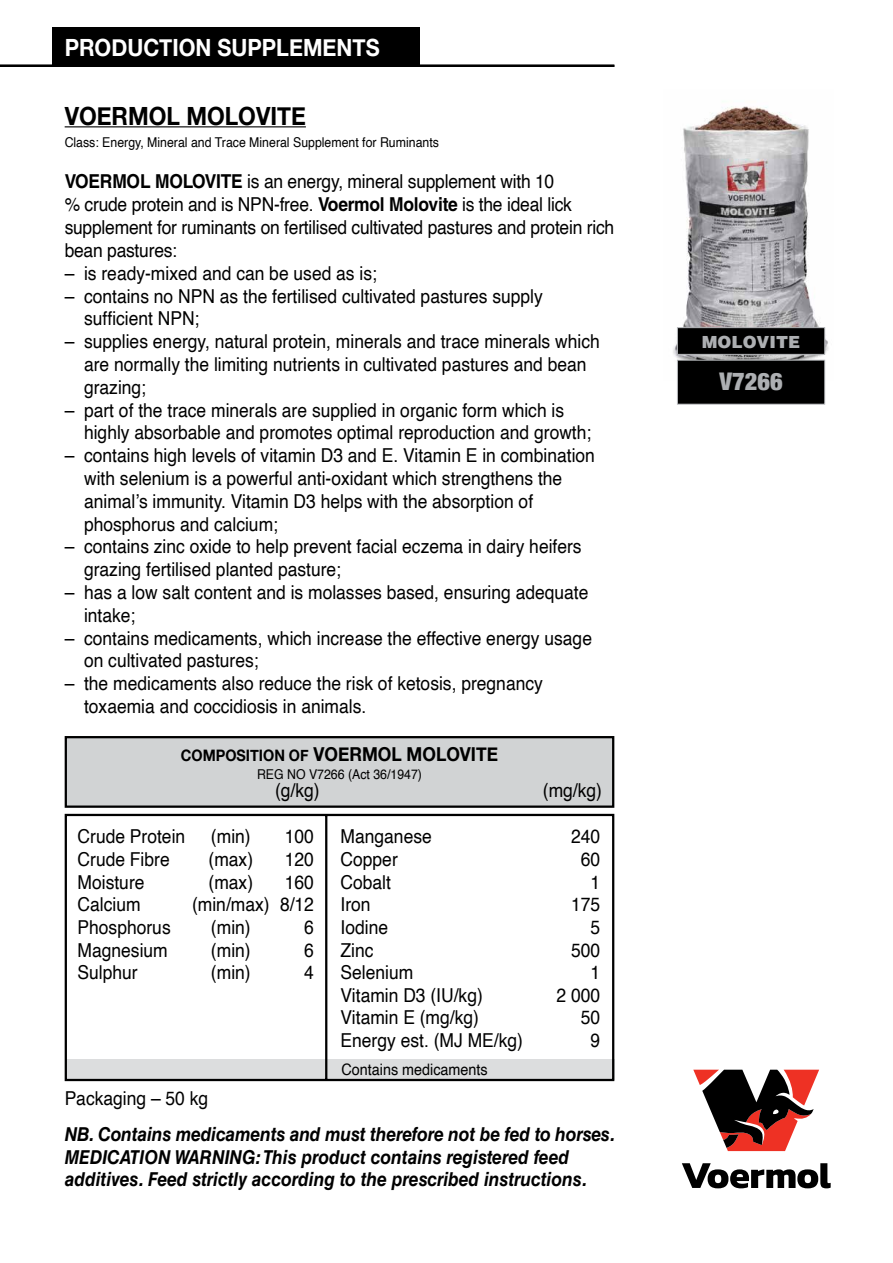
<style>
.page{position:relative;width:893px;height:1263px;background:#fff}
.page>*{position:absolute;margin:0;border:0;box-sizing:border-box;transform-origin:0 0}
.t1{font:700 25.05px "Helvetica Neue";color:#000;scale:.91 1}
.t2{font:900 condensed 24.3px "Helvetica Neue";color:#adafb2}
.t3{font:700 23.7px "Helvetica Neue";color:#fff;scale:.91 1}
.t4{font:19.2px/22.8px "Helvetica";color:#000;scale:.91 1}
.t5{font:italic 700 19.2px/22.8px "Helvetica LT Std";color:#000;scale:.91 1}
.t6{font:700 19.2px "Helvetica Neue";color:#000;scale:.91 1}
.t7{font:900 16.65px "Helvetica LT Std";color:#adafb2}
.t8{font:15.75px "Helvetica";color:#000;scale:.91 1}
.t9{font:13.5px "Helvetica";color:#000;scale:.91 1}
.s1{font-family:"Helvetica LT Std";font-weight:700}
.s2{font-size:15.75px}
</style>
<div class="page">
<svg style="left:682px;top:1163px;width:149px;height:25px"></svg>
<svg style="left:693px;top:1070px;width:126px;height:81px"></svg>
<hr style="left:65px;top:126px;width:241px;height:1px;background:#000">
<svg style="left:64px;top:736px;width:551px;height:346px"></svg>
<hr style="left:0;top:65px;width:614px;height:2px;background:#000">
<div style="left:52px;top:27px;width:367px;height:38px;background:#000"></div>
<img style="left:673px;top:106px;width:156px;height:275px">
<div style="left:678px;top:361px;width:146px;height:43px;background:#000"></div>
<div style="left:677px;top:360px;width:148px;height:45px;border:1px solid #adafb2"></div>
<div style="left:678px;top:328px;width:146px;height:26px;background:#000"></div>
<div style="left:677px;top:327px;width:148px;height:28px;border:1px solid #adafb2"></div>
<p class="t3" style="left:65px;top:29px;width:348px">PRODUCTION SUPPLEMENTS</p>
<h1 class="t1" style="left:65px;top:96px;width:267px">VOERMOL MOLOVITE</h1>
<p class="t9" style="left:65px;top:132px;width:413px">Class: Energy, Mineral and Trace Mineral Supplement for Ruminants</p>
<p class="t4" style="left:65px;top:171px;width:605px"><span class="s1">VOERMOL MOLOVITE</span> is an energy, mineral supplement with 10<br>% crude protein and is NPN-free. <span class="s1">Voermol Molovite</span> is the ideal lick supplement for ruminants on fertilised cultivated pastures and protein rich bean pastures:</p>
<p class="t4" style="left:65px;top:262px;width:345px">– is ready-mixed and can be used as is;</p>
<p class="t4" style="left:84px;top:285px;width:506px;text-indent:-19px">– contains no NPN as the fertilised cultivated pastures supply sufficient NPN;</p>
<p class="t4" style="left:84px;top:331px;width:568px;text-indent:-19px">– supplies energy, natural protein, minerals and trace minerals which are normally the limiting nutrients in cultivated pastures and bean grazing;</p>
<p class="t4" style="left:84px;top:399px;width:559px;text-indent:-19px">– part of the trace minerals are supplied in organic form which is highly absorbable and promotes optimal reproduction and growth;</p>
<p class="t4" style="left:84px;top:445px;width:563px;text-indent:-19px">– contains high levels of vitamin D3 and E. Vitamin E in combination with selenium is a powerful anti-oxidant which strengthens the animal’s immunity. Vitamin D3 helps with the absorption of phosphorus and calcium;</p>
<p class="t4" style="left:84px;top:536px;width:548px;text-indent:-19px">– contains zinc oxide to help prevent facial eczema in dairy heifers grazing fertilised planted pasture;</p>
<p class="t4" style="left:84px;top:581px;width:556px;text-indent:-19px">– has a low salt content and is molasses based, ensuring adequate intake;</p>
<p class="t4" style="left:84px;top:627px;width:560px;text-indent:-19px">– contains medicaments, which increase the effective energy usage on cultivated pastures;</p>
<p class="t4" style="left:84px;top:673px;width:506px;text-indent:-19px">– the medicaments also reduce the risk of ketosis, pregnancy toxaemia and coccidiosis in animals.</p>
<p class="t6" style="left:181px;top:739px;width:350px"><span class="s2">COMPOSITION OF</span> VOERMOL MOLOVITE</p>
<p class="t9" style="left:257px;top:764px;width:183px">REG NO V7266 (Act 36/1947)</p>
<p class="t4" style="left:275px;top:779px;width:51px">(g/kg)</p>
<p class="t4" style="left:543px;top:779px;width:66px">(mg/kg)</p>
<p class="t4" style="left:341px;top:826px;width:102px">Manganese</p>
<p class="t4" style="left:571px;top:826px;width:33px">240</p>
<p class="t4" style="left:341px;top:848px;width:64px">Copper</p>
<p class="t4" style="left:581px;top:848px;width:23px">60</p>
<p class="t4" style="left:341px;top:871px;width:57px">Cobalt</p>
<p class="t4" style="left:590px;top:871px;width:12px">1</p>
<p class="t4" style="left:341px;top:894px;width:35px">Iron</p>
<p class="t4" style="left:571px;top:894px;width:33px">175</p>
<p class="t4" style="left:341px;top:916px;width:54px">Iodine</p>
<p class="t4" style="left:590px;top:916px;width:12px">5</p>
<p class="t4" style="left:341px;top:939px;width:38px">Zinc</p>
<p class="t4" style="left:571px;top:939px;width:33px">500</p>
<p class="t4" style="left:341px;top:962px;width:81px">Selenium</p>
<p class="t4" style="left:590px;top:962px;width:12px">1</p>
<p class="t4" style="left:341px;top:984px;width:158px">Vitamin D3 (IU/kg)</p>
<p class="t4" style="left:556px;top:984px;width:49px">2 000</p>
<p class="t4" style="left:341px;top:1007px;width:154px">Vitamin E (mg/kg)</p>
<p class="t4" style="left:581px;top:1007px;width:23px">50</p>
<p class="t4" style="left:341px;top:1029px;width:202px">Energy est. (MJ ME/kg)</p>
<p class="t4" style="left:590px;top:1029px;width:12px">9</p>
<p class="t8" style="left:342px;top:1057px;width:162px">Contains medicaments</p>
<p class="t4" style="left:78px;top:826px;width:120px">Crude Protein</p>
<p class="t4" style="left:211px;top:826px;width:45px">(min)</p>
<p class="t4" style="left:285px;top:826px;width:33px">100</p>
<p class="t4" style="left:78px;top:848px;width:103px">Crude Fibre</p>
<p class="t4" style="left:209px;top:848px;width:50px">(max)</p>
<p class="t4" style="left:285px;top:848px;width:33px">120</p>
<p class="t4" style="left:78px;top:871px;width:75px">Moisture</p>
<p class="t4" style="left:209px;top:871px;width:50px">(max)</p>
<p class="t4" style="left:285px;top:871px;width:33px">160</p>
<p class="t4" style="left:78px;top:894px;width:71px">Calcium</p>
<p class="t4" style="left:192px;top:894px;width:135px">(min/max) 8/12</p>
<p class="t4" style="left:78px;top:916px;width:104px">Phosphorus</p>
<p class="t4" style="left:211px;top:916px;width:45px">(min)</p>
<p class="t4" style="left:304px;top:916px;width:12px">6</p>
<p class="t4" style="left:78px;top:939px;width:101px">Magnesium</p>
<p class="t4" style="left:211px;top:939px;width:45px">(min)</p>
<p class="t4" style="left:304px;top:939px;width:12px">6</p>
<p class="t4" style="left:78px;top:962px;width:68px">Sulphur</p>
<p class="t4" style="left:211px;top:962px;width:45px">(min)</p>
<p class="t4" style="left:304px;top:962px;width:12px">4</p>
<p class="t4" style="left:65px;top:1088px;width:159px">Packaging – 50 kg</p>
<p class="t5" style="left:65px;top:1122px;width:607px">NB. Contains medicaments and must therefore not be fed to horses.<br>MEDICATION WARNING: This product contains registered feed additives. Feed strictly according to the prescribed instructions.</p>
<p class="t7" style="left:702px;top:331px;width:100px">MOLOVITE</p>
<p class="t2" style="left:720px;top:362px;width:65px">V7266</p>
</div>
